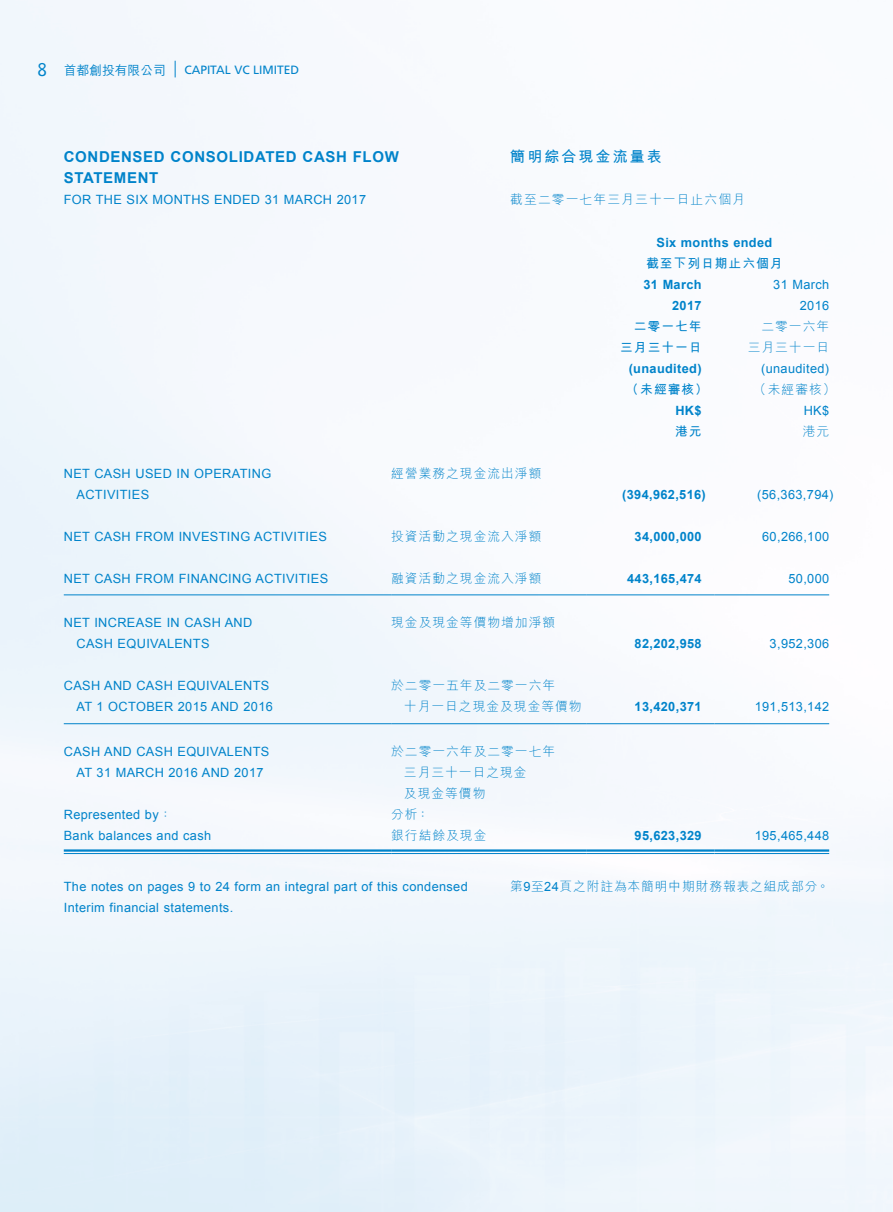
<style>
.page{position:relative;width:893px;height:1212px;background:#fff}
.page>*{position:absolute;margin:0;border:0;box-sizing:border-box;transform-origin:0 0}
._01_Heading_1{font:700 15px/21px "Arial";letter-spacing:.045em;color:#0083ca}
.C_Heading_1{font:700 15px "M Hei HK";letter-spacing:.14em;color:#0083ca}
._50_Table_Body{font:12.75px/21px "Arial";letter-spacing:.03em;color:#0083ca}
._50_Table_Body-2{font:300 12.75px/21px "M Hei HK";letter-spacing:.08em;color:#0083ca}
._00_Body_text{font:12.75px/21px "Arial";letter-spacing:.03em;color:#0083ca}
._50_Table_Body-3{font:700 12.75px "Arial";letter-spacing:.03em;color:#0083ca}
._50_Table_Body-4{font:700 12.75px "M Hei HK";letter-spacing:.08em;color:#0083ca}
.C_Body_text{font:300 12.75px "M Hei HK";letter-spacing:.07em;color:#0083ca}
.C_Body_text-2{font:300 12.75px "M Hei HK";letter-spacing:.09em;color:#0083ca}
.t1{font:500 12.75px "M Hei HK";color:#0083ca}
.t2{font:12px "Frutiger LT Std";color:#0083ca}
.s1{font-family:"Vectora LT Std";font-weight:400;font-size:18px}
.s2{font-family:"M Hei HK";font-weight:300}
.s3{font-family:"Arial";font-weight:400}
</style>
<div class="page">
<svg style="left:175px;top:61px;width:1px;height:16px"></svg>
<hr style="left:64px;top:594px;width:327px;height:1px;background:#0083ca">
<hr style="left:391px;top:594px;width:196px;height:1px;background:#0083ca">
<hr style="left:587px;top:594px;width:127px;height:1px;background:#0083ca">
<hr style="left:714px;top:594px;width:115px;height:1px;background:#0083ca">
<hr style="left:64px;top:723px;width:327px;height:1px;background:#0083ca">
<hr style="left:391px;top:723px;width:196px;height:1px;background:#0083ca">
<hr style="left:587px;top:723px;width:127px;height:1px;background:#0083ca">
<hr style="left:714px;top:723px;width:115px;height:1px;background:#0083ca">
<hr style="left:64px;top:849px;width:327px;height:3px;background:#0083ca">
<hr style="left:64px;top:853px;width:327px;height:1px;background:#0083ca">
<hr style="left:391px;top:849px;width:196px;height:3px;background:#0083ca">
<hr style="left:391px;top:853px;width:196px;height:1px;background:#0083ca">
<hr style="left:587px;top:849px;width:127px;height:3px;background:#0083ca">
<hr style="left:587px;top:853px;width:127px;height:1px;background:#0083ca">
<hr style="left:714px;top:849px;width:115px;height:3px;background:#0083ca">
<hr style="left:714px;top:853px;width:115px;height:1px;background:#0083ca">
<p class="t1" style="left:38px;top:61px;width:130px"><span class="s1">8</span> 首都創投有限公司</p>
<p class="t2" style="left:184px;top:63px;width:116px">CAPITAL VC LIMITED</p>
<p class="_01_Heading_1" style="left:64px;top:147px;width:337px">CONDENSED CONSOLIDATED CASH FLOW<br>STATEMENT</p>
<p class="_00_Body_text" style="left:64px;top:189px;width:304px">FOR THE SIX MONTHS ENDED 31 MARCH 2017</p>
<p class="C_Heading_1" style="left:510px;top:146px;width:153px">簡明綜合現金流量表</p>
<p class="C_Body_text-2" style="left:510px;top:193px;width:236px">截至二零一七年三月三十一日止六個月</p>
<p class="_50_Table_Body-3" style="left:656px;top:234px;width:117px">Six months ended</p>
<p class="_50_Table_Body-4" style="left:646px;top:254px;width:138px">截至下列日期止六個月</p>
<p class="_50_Table_Body-3" style="left:643px;top:276px;width:60px">31 March</p>
<p class="_50_Table_Body" style="left:773px;top:274px;width:57px">31 March</p>
<p class="_50_Table_Body-3" style="left:672px;top:297px;width:31px">2017</p>
<p class="_50_Table_Body" style="left:800px;top:295px;width:31px">2016</p>
<p class="_50_Table_Body-4" style="left:634px;top:317px;width:69px">二零一七年</p>
<p class="_50_Table_Body-2" style="left:761px;top:315px;width:69px">二零一六年</p>
<p class="_50_Table_Body-4" style="left:620px;top:338px;width:83px">三月三十一日</p>
<p class="_50_Table_Body-2" style="left:748px;top:336px;width:83px">三月三十一日</p>
<p class="_50_Table_Body-3" style="left:629px;top:360px;width:74px">(unaudited)</p>
<p class="_50_Table_Body" style="left:761px;top:358px;width:70px">(unaudited)</p>
<p class="_50_Table_Body-4" style="left:626px;top:380px;width:84px">（未經審核）</p>
<p class="_50_Table_Body-2" style="left:753px;top:378px;width:84px">（未經審核）</p>
<p class="_50_Table_Body-3" style="left:675px;top:402px;width:28px">HK$</p>
<p class="_50_Table_Body" style="left:804px;top:400px;width:27px">HK$</p>
<p class="_50_Table_Body-4" style="left:675px;top:422px;width:28px">港元</p>
<p class="_50_Table_Body-2" style="left:803px;top:420px;width:28px">港元</p>
<p class="_50_Table_Body" style="left:77px;top:463px;width:196px;text-indent:-13px">NET CASH USED IN OPERATING<br>ACTIVITIES</p>
<p class="_50_Table_Body-2" style="left:391px;top:462px;width:152px">經營業務之現金流出淨額</p>
<p class="_50_Table_Body-3" style="left:622px;top:486px;width:85px">(394,962,516)</p>
<p class="_50_Table_Body" style="left:757px;top:484px;width:78px">(56,363,794)</p>
<p class="_50_Table_Body" style="left:64px;top:526px;width:265px">NET CASH FROM INVESTING ACTIVITIES</p>
<p class="_50_Table_Body-2" style="left:391px;top:525px;width:152px">投資活動之現金流入淨額</p>
<p class="_50_Table_Body-3" style="left:635px;top:528px;width:69px">34,000,000</p>
<p class="_50_Table_Body" style="left:762px;top:526px;width:69px">60,266,100</p>
<p class="_50_Table_Body" style="left:64px;top:568px;width:266px">NET CASH FROM FINANCING ACTIVITIES</p>
<p class="_50_Table_Body-2" style="left:391px;top:567px;width:152px">融資活動之現金流入淨額</p>
<p class="_50_Table_Body-3" style="left:627px;top:570px;width:76px">443,165,474</p>
<p class="_50_Table_Body" style="left:788px;top:568px;width:42px">50,000</p>
<p class="_50_Table_Body" style="left:77px;top:612px;width:177px;text-indent:-13px">NET INCREASE IN CASH AND<br>CASH EQUIVALENTS</p>
<p class="_50_Table_Body-2" style="left:391px;top:612px;width:165px">現金及現金等價物增加淨額</p>
<p class="_50_Table_Body-3" style="left:635px;top:635px;width:69px">82,202,958</p>
<p class="_50_Table_Body" style="left:770px;top:633px;width:61px">3,952,306</p>
<p class="_50_Table_Body" style="left:64px;top:675px;width:211px;text-align:right">CASH AND CASH EQUIVALENTS<br>AT 1 OCTOBER 2015 AND 2016</p>
<p class="_50_Table_Body-2" style="left:404px;top:675px;width:179px;text-indent:-13px">於二零一五年及二零一六年<br>十月一日之現金及現金等價物</p>
<p class="_50_Table_Body-3" style="left:635px;top:698px;width:69px">13,420,371</p>
<p class="_50_Table_Body" style="left:755px;top:696px;width:76px">191,513,142</p>
<p class="_50_Table_Body" style="left:64px;top:741px;width:207px;text-align:center">CASH AND CASH EQUIVALENTS<br>AT 31 MARCH 2016 AND 2017</p>
<p class="_50_Table_Body-2" style="left:404px;top:741px;width:153px;text-indent:-13px">於二零一六年及二零一七年三月三十一日之現金<br>及現金等價物</p>
<p class="_50_Table_Body" style="left:64px;top:804px;width:110px">Represented by<span class="s2">：</span></p>
<p class="_50_Table_Body-2" style="left:391px;top:804px;width:40px">分析：</p>
<p class="_50_Table_Body" style="left:64px;top:825px;width:149px">Bank balances and cash</p>
<p class="_50_Table_Body-2" style="left:391px;top:825px;width:97px">銀行結餘及現金</p>
<p class="_50_Table_Body-3" style="left:635px;top:827px;width:69px">95,623,329</p>
<p class="_50_Table_Body" style="left:755px;top:825px;width:76px">195,465,448</p>
<p class="_00_Body_text" style="left:64px;top:876px;width:406px">The notes on pages 9 to 24 form an integral part of this condensed<br>Interim financial statements.</p>
<p class="C_Body_text" style="left:510px;top:879px;width:320px">第<span class="s3">9</span>至<span class="s3">24</span>頁之附註為本簡明中期財務報表之組成部分。</p>
</div>
